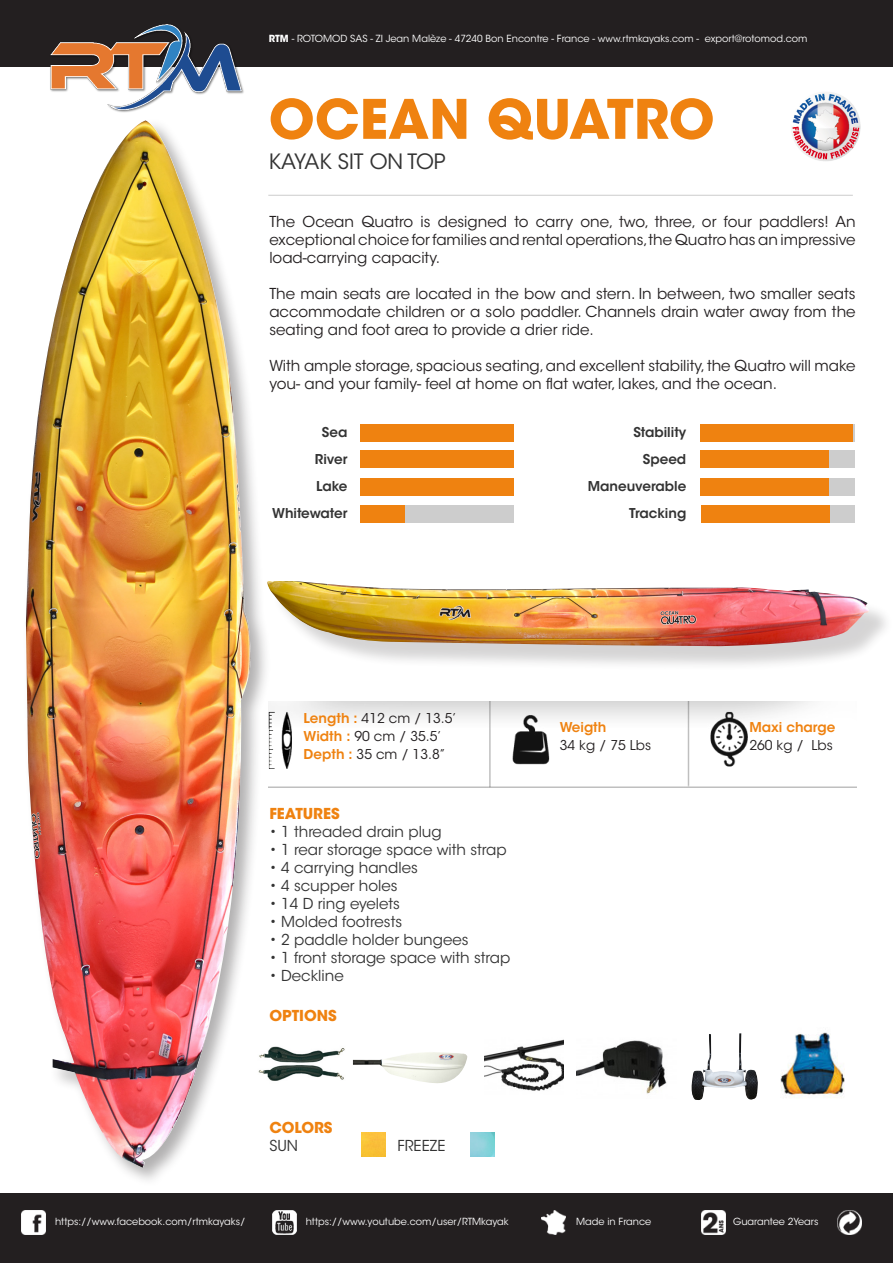
<style>
.page{position:relative;width:893px;height:1263px;background:#fff}
.page>*{position:absolute;margin:0;border:0;box-sizing:border-box;transform-origin:0 0}
.t1{font:700 54px "ITC Avant Garde Std";color:#ef8210}
.t2{font:21px "ITC Avant Garde Std";color:#333}
.t3{font:15px/18px "ITC Avant Garde Std";color:#231f20;text-align:justify}
.t4{font:15px "ITC Avant Garde Std";color:#333}
.t5{font:700 15px "ITC Avant Garde Std";color:#ef8210}
.t6{font:13.5px "ITC Avant Garde Std";color:#231f20}
.t7{font:600 13.5px "ITC Avant Garde Std";color:#333}
.t8{font:600 13.5px "ITC Avant Garde Std";color:#ef8210}
.t9{font:9.75px "ITC Avant Garde Std";color:#fff}
.s1{font-weight:700}
.s2{font-size:9.6px}
.s3{font-weight:600;color:#ef8210}
</style>
<div class="page">
<div style="left:0;top:0;width:893px;height:67px;background:#231f20"></div>
<div style="left:0;top:1194px;width:893px;height:69px;background:#231f20"></div>
<img style="left:21px;top:1210px;width:24px;height:24px">
<img style="left:272px;top:1210px;width:24px;height:24px">
<img style="left:541px;top:1210px;width:24px;height:24px">
<img style="left:701px;top:1210px;width:24px;height:24px">
<img style="left:838px;top:1210px;width:24px;height:24px">
<hr style="left:268px;top:195px;width:585px;height:1px;background:#ccc">
<div style="left:360px;top:505px;width:154px;height:17px;background:#cdcdcd"></div>
<div style="left:701px;top:451px;width:153px;height:17px;background:#cdcdcd"></div>
<div style="left:701px;top:478px;width:153px;height:17px;background:#cdcdcd"></div>
<div style="left:701px;top:505px;width:153px;height:17px;background:#cdcdcd"></div>
<img style="left:50px;top:24px;width:194px;height:89px">
<div style="left:360px;top:451px;width:154px;height:17px;background:#ef8210"></div>
<div style="left:360px;top:424px;width:154px;height:17px;background:#ef8210"></div>
<div style="left:360px;top:478px;width:154px;height:17px;background:#ef8210"></div>
<div style="left:360px;top:505px;width:45px;height:17px;background:#ef8210"></div>
<div style="left:701px;top:451px;width:128px;height:17px;background:#ef8210"></div>
<div style="left:701px;top:424px;width:152px;height:17px;background:#ef8210"></div>
<div style="left:701px;top:478px;width:128px;height:17px;background:#ef8210"></div>
<div style="left:701px;top:505px;width:128px;height:17px;background:#ef8210"></div>
<img style="left:272px;top:702px;width:584px;height:85px">
<img style="left:362px;top:1132px;width:24px;height:24px">
<img style="left:471px;top:1132px;width:24px;height:24px">
<img style="left:791px;top:92px;width:70px;height:69px">
<img style="left:780px;top:1032px;width:65px;height:65px">
<img style="left:272px;top:1046px;width:73px;height:35px">
<img style="left:484px;top:1039px;width:80px;height:52px">
<img style="left:691px;top:1033px;width:67px;height:67px">
<img style="left:576px;top:1040px;width:91px;height:54px">
<img style="left:353px;top:1052px;width:114px;height:31px">
<div style="left:22px;top:118px;width:250px;height:1069px;background:#231f20;opacity:.35"></div>
<img style="left:26px;top:120px;width:225px;height:1048px">
<div style="left:273px;top:586px;width:620px;height:85px;background:#231f20;opacity:.19"></div>
<img style="left:267px;top:581px;width:602px;height:65px">
<p class="t9" style="left:269px;top:32px;width:540px"><span class="s1">RTM</span> - ROTOMOD SAS - ZI Jean Malèze - 47240 Bon Encontre - France - <span class="s2">www.rtmkayaks.com</span> - export@rotomod.com</p>
<p class="t1" style="left:269px;top:84px;width:447px">OCEAN QUATRO</p>
<p class="t2" style="left:269px;top:148px;width:178px">KAYAK SIT ON TOP</p>
<p class="t3" style="left:269px;top:213px;width:588px">The Ocean Quatro is designed to carry one, two, three, or four paddlers! An exceptional choice for families and rental operations,the Quatro has an impressive load-carrying capacity.</p>
<p class="t3" style="left:269px;top:285px;width:588px">The main seats are located in the bow and stern. In between, two smaller seats accommodate children or a solo paddler. Channels drain water away from the seating and foot area to provide a drier ride.</p>
<p class="t3" style="left:269px;top:357px;width:588px">With ample storage, spacious seating, and excellent stability, the Quatro will make you- and your family- feel at home on flat water, lakes, and the ocean.</p>
<p class="t7" style="left:322px;top:423px;width:27px">Sea</p>
<p class="t7" style="left:315px;top:450px;width:34px">River</p>
<p class="t7" style="left:316px;top:477px;width:33px">Lake</p>
<p class="t7" style="left:272px;top:504px;width:77px">Whitewater</p>
<p class="t7" style="left:633px;top:423px;width:54px">Stability</p>
<p class="t7" style="left:643px;top:450px;width:45px">Speed</p>
<p class="t7" style="left:588px;top:477px;width:100px">Maneuverable</p>
<p class="t7" style="left:629px;top:504px;width:59px">Tracking</p>
<p class="t6" style="left:304px;top:709px;width:154px"><span class="s3">Length :</span> 412 cm / 13.5’</p>
<p class="t6" style="left:304px;top:727px;width:139px"><span class="s3">Width :</span> 90 cm / 35.5’</p>
<p class="t6" style="left:304px;top:745px;width:143px"><span class="s3">Depth :</span> 35 cm / 13.8’’</p>
<p class="t5" style="left:269px;top:804px;width:72px">FEATURES</p>
<p class="t4" style="left:269px;top:823px;width:174px">• 1 threaded drain plug</p>
<p class="t4" style="left:269px;top:841px;width:239px">• 1 rear storage space with strap</p>
<p class="t4" style="left:269px;top:859px;width:150px">• 4 carrying handles</p>
<p class="t4" style="left:269px;top:877px;width:130px">• 4 scupper holes</p>
<p class="t4" style="left:269px;top:895px;width:132px">• 14 D ring eyelets</p>
<p class="t4" style="left:269px;top:913px;width:134px">• Molded footrests</p>
<p class="t4" style="left:269px;top:931px;width:201px">• 2 paddle holder bungees</p>
<p class="t4" style="left:269px;top:949px;width:242px">• 1 front storage space with strap</p>
<p class="t4" style="left:269px;top:967px;width:76px">• Deckline</p>
<p class="t5" style="left:269px;top:1006px;width:69px">OPTIONS</p>
<p class="t5" style="left:269px;top:1117px;width:65px">COLORS</p>
<p class="t4" style="left:269px;top:1136px;width:30px">SUN</p>
<p class="t4" style="left:397px;top:1136px;width:49px">FREEZE</p>
<p class="t9" style="left:55px;top:1215px;width:192px">https://www.facebook.com/rtmkayaks/</p>
<p class="t9" style="left:306px;top:1215px;width:205px">https://www.youtube.com/user/RTMkayak</p>
<p class="t8" style="left:560px;top:719px;width:48px">Weigth</p>
<p class="t6" style="left:560px;top:737px;width:93px">34 kg / 75 Lbs</p>
<p class="t8" style="left:749px;top:719px;width:87px">Maxi charge</p>
<p class="t6" style="left:749px;top:737px;width:85px">260 kg / Lbs</p>
<p class="t9" style="left:576px;top:1215px;width:77px">Made in France</p>
<p class="t9" style="left:733px;top:1215px;width:87px">Guarantee 2Years</p>
</div>
